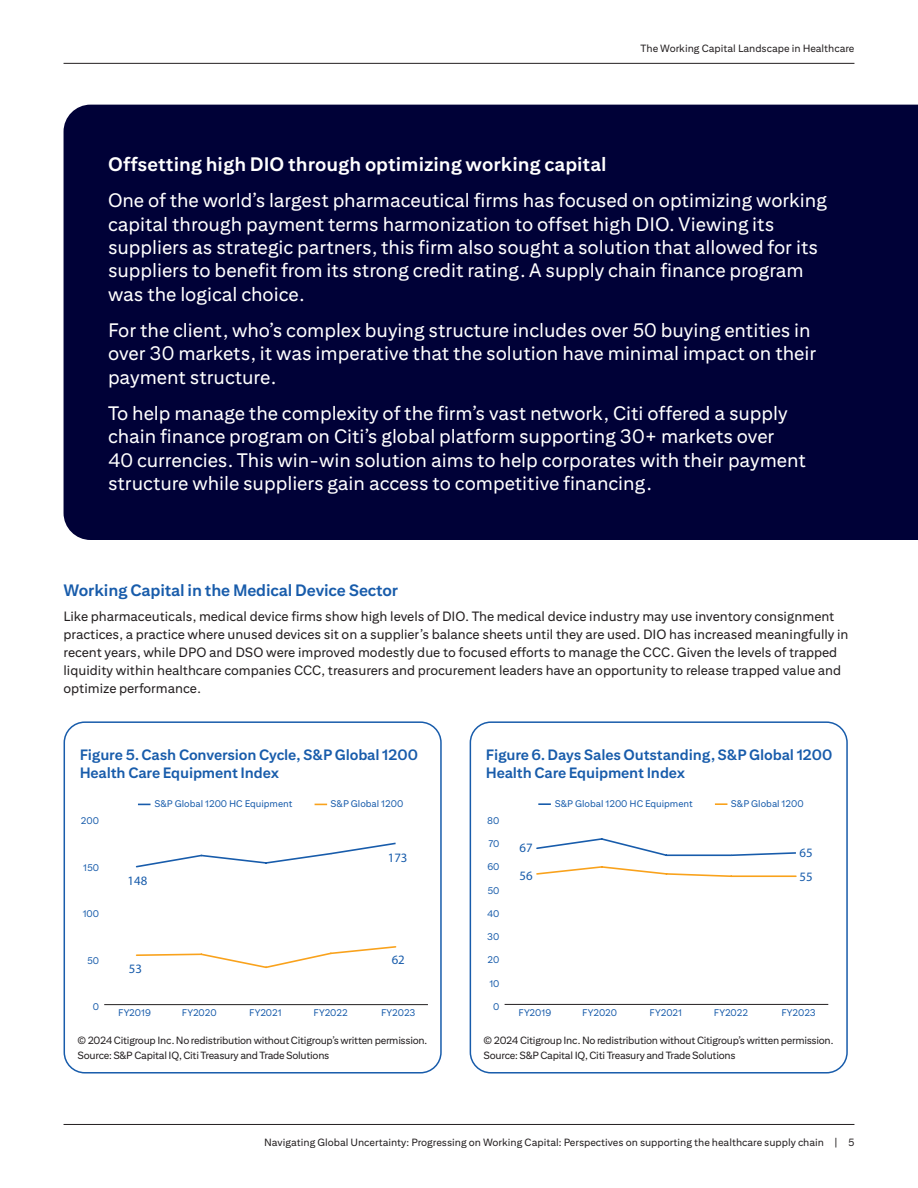
<style>
.page{position:relative;width:918px;height:1188px;background:#fff}
.page>*{position:absolute;margin:0;border:0;box-sizing:border-box;transform-origin:0 0}
.Body_copy{font:19.5px/23.4px "Citi Sans Text";color:#fff}
.Body_copy-2{font:700 19.5px "Citi Sans Text";color:#fff}
.Subhead_A{font:700 16.5px "Citi Sans Text";letter-spacing:-.01em;color:#185cab}
.Heading{font:700 15px/18px "Citi Sans Text";letter-spacing:-.01em;color:#185cab}
.Body_copy-3{font:13.5px/18px "Citi Sans Text";color:#231f20}
.t1{font:12.9px/24.3px "Myriad Pro";color:#185cab}
.Heading-2{font:10.5px "Citi Sans Text";letter-spacing:-.025em;color:#231f20}
.Heading-3{font:10.5px "Citi Sans Text";color:#231f20}
.t2{font:9.6px "Citi Sans Text";color:#185cab}
</style>
<div class="page">
<div style="left:64px;top:105px;width:854px;height:435px;background:#000137"></div>
<div style="left:64px;top:721px;width:378px;height:353px;border:2px solid #185cab;border-radius:21px"></div>
<hr style="left:104px;top:1004px;width:324px;height:1px;background:#231f20">
<svg style="left:135px;top:946px;width:262px;height:23px"></svg>
<svg style="left:135px;top:842px;width:261px;height:26px"></svg>
<svg style="left:138px;top:804px;width:13px;height:1px"></svg>
<svg style="left:315px;top:804px;width:12px;height:1px"></svg>
<div style="left:470px;top:721px;width:378px;height:353px;border:2px solid #185cab;border-radius:21px"></div>
<hr style="left:505px;top:1004px;width:323px;height:1px;background:#231f20">
<svg style="left:536px;top:866px;width:261px;height:12px"></svg>
<svg style="left:536px;top:838px;width:260px;height:19px"></svg>
<svg style="left:538px;top:803px;width:13px;height:2px"></svg>
<svg style="left:715px;top:803px;width:12px;height:2px"></svg>
<hr style="left:64px;top:1124px;width:790px;height:1px;background:#231f20">
<hr style="left:64px;top:63px;width:790px;height:1px;background:#231f20">
<p class="Heading-3" style="left:641px;top:42px;width:215px">The Working Capital Landscape in Healthcare</p>
<p class="Body_copy-2" style="left:108px;top:152px;width:500px">Offsetting high DIO through optimizing working capital</p>
<p class="Body_copy" style="left:108px;top:188px;width:720px">One of the world’s largest pharmaceutical firms has focused on optimizing working capital through payment terms harmonization to offset high DIO. Viewing its suppliers as strategic partners, this firm also sought a solution that allowed for its suppliers to benefit from its strong credit rating. A supply chain finance program was the logical choice.</p>
<p class="Body_copy" style="left:108px;top:318px;width:710px">For the client, who’s complex buying structure includes over 50 buying entities in over 30 markets, it was imperative that the solution have minimal impact on their payment structure.</p>
<p class="Body_copy" style="left:108px;top:401px;width:699px">To help manage the complexity of the firm’s vast network, Citi offered a supply chain finance program on Citi’s global platform supporting 30+ markets over<br>40 currencies. This win-win solution aims to help corporates with their payment structure while suppliers gain access to competitive financing.</p>
<p class="Subhead_A" style="left:64px;top:580px;width:336px">Working Capital in the Medical Device Sector</p>
<p class="Body_copy-3" style="left:64px;top:607px;width:787px">Like pharmaceuticals, medical device firms show high levels of DIO. The medical device industry may use inventory consignment practices, a practice where unused devices sit on a supplier’s balance sheets until they are used. DIO has increased meaningfully in recent years, while DPO and DSO were improved modestly due to focused efforts to manage the CCC. Given the levels of trapped liquidity within healthcare companies CCC, treasurers and procurement leaders have an opportunity to release trapped value and optimize performance.</p>
<p class="Heading" style="left:80px;top:746px;width:340px">Figure 5. Cash Conversion Cycle, S&amp;P Global 1200<br>Health Care Equipment Index</p>
<p class="Heading" style="left:486px;top:746px;width:348px">Figure 6. Days Sales Outstanding, S&amp;P Global 1200<br>Health Care Equipment Index</p>
<p class="t2" style="left:154px;top:798px;width:139px">S&amp;P Global 1200 HC Equipment</p>
<p class="t2" style="left:331px;top:798px;width:74px">S&amp;P Global 1200</p>
<p class="t2" style="left:555px;top:798px;width:139px">S&amp;P Global 1200 HC Equipment</p>
<p class="t2" style="left:731px;top:798px;width:74px">S&amp;P Global 1200</p>
<p class="t2" style="left:81px;top:815px;width:20px">200</p>
<p class="t2" style="left:487px;top:815px;width:14px">80</p>
<p class="t2" style="left:83px;top:861px;width:17px">150</p>
<p class="t1" style="left:128px;top:868px;width:21px">148</p>
<p class="t1" style="left:388px;top:845px;width:21px">173</p>
<p class="t2" style="left:488px;top:838px;width:13px">70</p>
<p class="t2" style="left:487px;top:861px;width:14px">60</p>
<p class="t2" style="left:487px;top:885px;width:14px">50</p>
<p class="t1" style="left:520px;top:834px;width:15px;line-height:27.3px">67<br>56</p>
<p class="t1" style="left:799px;top:840px;width:15px">65<br>55</p>
<p class="t2" style="left:83px;top:908px;width:18px">100</p>
<p class="t2" style="left:487px;top:908px;width:14px">40</p>
<p class="t2" style="left:487px;top:931px;width:14px">30</p>
<p class="t2" style="left:87px;top:955px;width:14px">50</p>
<p class="t1" style="left:129px;top:956px;width:15px">53</p>
<p class="t1" style="left:392px;top:948px;width:15px">62</p>
<p class="t2" style="left:488px;top:954px;width:13px">20</p>
<p class="t2" style="left:489px;top:978px;width:12px">10</p>
<p class="t2" style="left:93px;top:1001px;width:8px">0</p>
<p class="t2" style="left:118px;top:1007px;width:34px">FY2019</p>
<p class="t2" style="left:182px;top:1007px;width:36px">FY2020</p>
<p class="t2" style="left:249px;top:1007px;width:34px">FY2021</p>
<p class="t2" style="left:314px;top:1007px;width:36px">FY2022</p>
<p class="t2" style="left:381px;top:1007px;width:36px">FY2023</p>
<p class="t2" style="left:493px;top:1001px;width:8px">0</p>
<p class="t2" style="left:519px;top:1007px;width:34px">FY2019</p>
<p class="t2" style="left:582px;top:1007px;width:36px">FY2020</p>
<p class="t2" style="left:650px;top:1007px;width:34px">FY2021</p>
<p class="t2" style="left:714px;top:1007px;width:36px">FY2022</p>
<p class="t2" style="left:781px;top:1007px;width:36px">FY2023</p>
<p class="Heading-2" style="left:78px;top:1034px;width:351px">© 2024 Citigroup Inc. No redistribution without Citigroup’s written permission.</p>
<p class="Heading-2" style="left:78px;top:1049px;width:253px">Source: S&amp;P Capital IQ, Citi Treasury and Trade Solutions</p>
<p class="Heading-2" style="left:484px;top:1034px;width:351px">© 2024 Citigroup Inc. No redistribution without Citigroup’s written permission.</p>
<p class="Heading-2" style="left:484px;top:1049px;width:253px">Source: S&amp;P Capital IQ, Citi Treasury and Trade Solutions</p>
<p class="Heading-3" style="left:264px;top:1136px;width:592px">Navigating Global Uncertainty: Progressing on Working Capital: Perspectives on supporting the healthcare supply chain | 5</p>
</div>
